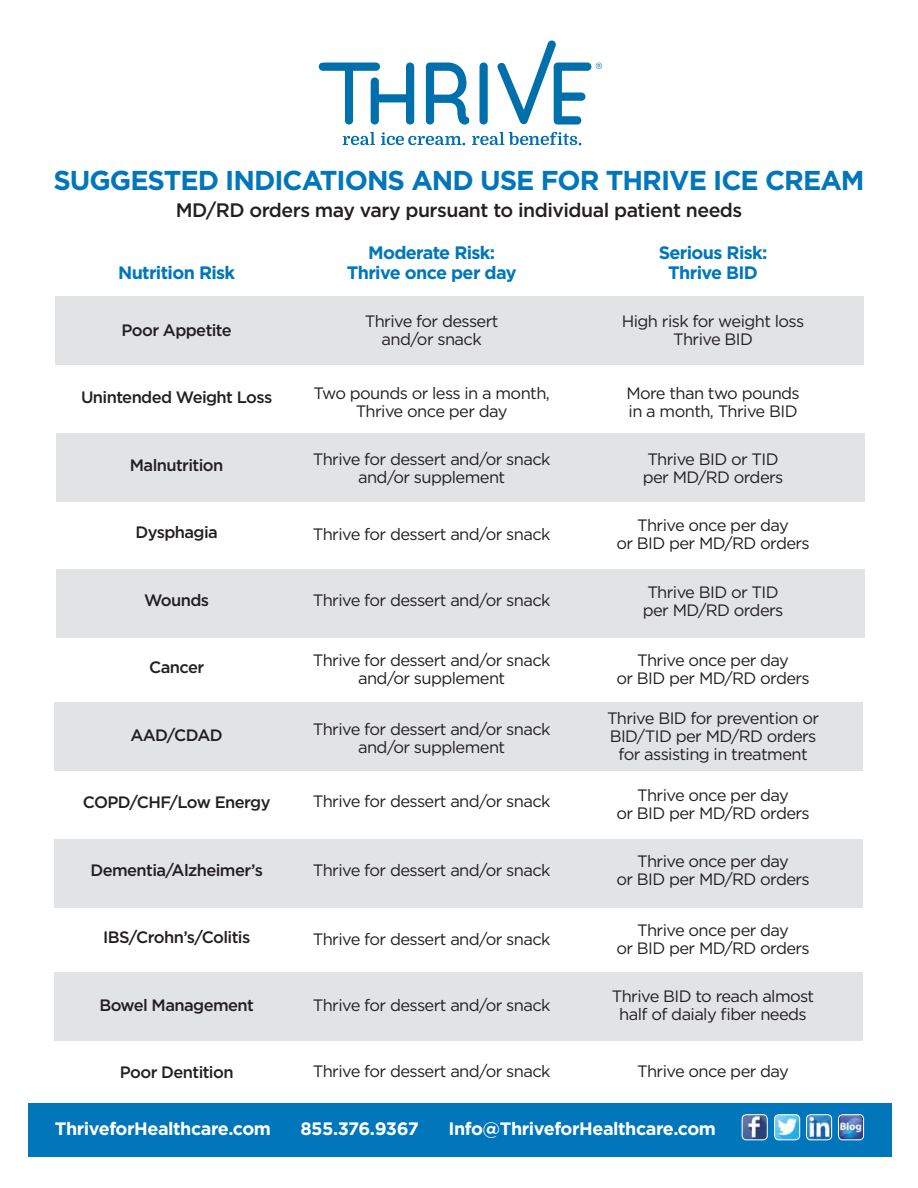
<style>
.page{position:relative;width:918px;height:1188px;background:#fff}
.page>*{position:absolute;margin:0;border:0;box-sizing:border-box;transform-origin:0 0}
.t1{font:700 27.3px "Gotham";letter-spacing:-.035em;color:#0176ba}
.t2{font:500 19.5px "Gotham";letter-spacing:-.025em;color:#231f20}
.t3{font:700 18px "Gotham";letter-spacing:-.025em;color:#fff}
.t4{font:700 18px/19.5px "Gotham";letter-spacing:-.035em;color:#0176ba;text-align:center}
.t5{font:16.5px/18px "Gotham";letter-spacing:-.035em;color:#231f20;text-align:center}
.t6{font:500 16.5px "Gotham";letter-spacing:-.035em;color:#231f20}
</style>
<div class="page">
<div style="left:54px;top:973px;width:808px;height:68px;background:#e2e3e4"></div>
<div style="left:54px;top:839px;width:808px;height:69px;background:#e2e3e4"></div>
<div style="left:55px;top:702px;width:808px;height:68px;background:#e2e3e4"></div>
<div style="left:56px;top:569px;width:809px;height:68px;background:#e2e3e4"></div>
<div style="left:56px;top:434px;width:809px;height:68px;background:#e2e3e4"></div>
<div style="left:28px;top:1103px;width:864px;height:54px;background:#0176ba"></div>
<img style="left:742px;top:1115px;width:25px;height:25px;border-radius:4px">
<div style="left:742px;top:1114px;width:26px;height:26px;border:1px solid #fff;border-radius:4px"></div>
<img style="left:775px;top:1115px;width:25px;height:25px;border-radius:4px">
<div style="left:774px;top:1114px;width:26px;height:26px;border:1px solid #fff;border-radius:4px"></div>
<img style="left:807px;top:1115px;width:25px;height:25px;border-radius:4px">
<div style="left:806px;top:1114px;width:26px;height:26px;border:1px solid #fff;border-radius:4px"></div>
<img style="left:838px;top:1115px;width:26px;height:25px;border-radius:4px">
<div style="left:838px;top:1114px;width:26px;height:26px;border:1px solid #fff;border-radius:4px"></div>
<div style="left:56px;top:296px;width:808px;height:69px;background:#e2e3e4"></div>
<svg style="left:343px;top:132px;width:32px;height:13px"></svg>
<svg style="left:381px;top:132px;width:84px;height:13px"></svg>
<svg style="left:319px;top:40px;width:283px;height:85px"></svg>
<svg style="left:472px;top:132px;width:109px;height:13px"></svg>
<h1 class="t1" style="left:53px;top:170px;width:813px">SUGGESTED INDICATIONS AND USE FOR THRIVE ICE CREAM</h1>
<p class="t2" style="left:176px;top:202px;width:568px">MD/RD orders may vary pursuant to individual patient needs</p>
<p class="t4" style="left:118px;top:264px;width:119px">Nutrition Risk</p>
<p class="t6" style="left:122px;top:323px;width:112px">Poor Appetite</p>
<p class="t6" style="left:81px;top:390px;width:193px">Unintended Weight Loss</p>
<p class="t6" style="left:130px;top:458px;width:95px">Malnutrition</p>
<p class="t6" style="left:136px;top:525px;width:84px">Dysphagia</p>
<p class="t6" style="left:144px;top:593px;width:66px">Wounds</p>
<p class="t6" style="left:149px;top:660px;width:57px">Cancer</p>
<p class="t6" style="left:131px;top:728px;width:94px">AAD/CDAD</p>
<p class="t6" style="left:83px;top:795px;width:189px">COPD/CHF/Low Energy</p>
<p class="t6" style="left:90px;top:863px;width:174px">Dementia/Alzheimer’s</p>
<p class="t6" style="left:103px;top:930px;width:149px">IBS/Crohn’s/Colitis</p>
<p class="t6" style="left:99px;top:998px;width:156px">Bowel Management</p>
<p class="t6" style="left:120px;top:1065px;width:115px">Poor Dentition</p>
<p class="t4" style="left:347px;top:245px;width:171px">Moderate Risk:<br>Thrive once per day</p>
<p class="t5" style="left:365px;top:313px;width:135px">Thrive for dessert and/or snack</p>
<p class="t5" style="left:313px;top:385px;width:238px">Two pounds or less in a month,<br>Thrive once per day</p>
<p class="t5" style="left:313px;top:451px;width:239px">Thrive for dessert and/or snack and/or supplement</p>
<p class="t5" style="left:313px;top:526px;width:239px">Thrive for dessert and/or snack</p>
<p class="t5" style="left:313px;top:592px;width:239px">Thrive for dessert and/or snack</p>
<p class="t5" style="left:313px;top:652px;width:239px">Thrive for dessert and/or snack and/or supplement</p>
<p class="t5" style="left:313px;top:721px;width:239px">Thrive for dessert and/or snack and/or supplement</p>
<p class="t5" style="left:313px;top:793px;width:239px">Thrive for dessert and/or snack</p>
<p class="t5" style="left:313px;top:862px;width:239px">Thrive for dessert and/or snack</p>
<p class="t5" style="left:313px;top:931px;width:239px">Thrive for dessert and/or snack</p>
<p class="t5" style="left:313px;top:997px;width:239px">Thrive for dessert and/or snack</p>
<p class="t5" style="left:313px;top:1063px;width:239px">Thrive for dessert and/or snack</p>
<p class="t4" style="left:659px;top:245px;width:110px">Serious Risk:<br>Thrive BID</p>
<p class="t5" style="left:622px;top:313px;width:184px">High risk for weight loss<br>Thrive BID</p>
<p class="t5" style="left:626px;top:385px;width:175px;text-align:left">More than two pounds in a month, Thrive BID</p>
<p class="t5" style="left:643px;top:451px;width:142px;text-align:left">Thrive BID or TID per MD/RD orders</p>
<p class="t5" style="left:616px;top:517px;width:195px">Thrive once per day<br>or BID per MD/RD orders</p>
<p class="t5" style="left:643px;top:585px;width:142px;text-align:left">Thrive BID or TID per MD/RD orders</p>
<p class="t5" style="left:616px;top:652px;width:195px">Thrive once per day<br>or BID per MD/RD orders</p>
<p class="t5" style="left:607px;top:711px;width:214px">Thrive BID for prevention or<br>BID/TID per MD/RD orders for assisting in treatment</p>
<p class="t5" style="left:616px;top:787px;width:195px">Thrive once per day<br>or BID per MD/RD orders</p>
<p class="t5" style="left:616px;top:853px;width:195px">Thrive once per day<br>or BID per MD/RD orders</p>
<p class="t5" style="left:616px;top:922px;width:195px">Thrive once per day<br>or BID per MD/RD orders</p>
<p class="t5" style="left:612px;top:988px;width:204px">Thrive BID to reach almost half of daialy fiber needs</p>
<p class="t5" style="left:637px;top:1063px;width:153px">Thrive once per day</p>
<p class="t3" style="left:55px;top:1121px;width:218px">ThriveforHealthcare.com</p>
<p class="t3" style="left:300px;top:1121px;width:120px">855.376.9367</p>
<p class="t3" style="left:448px;top:1121px;width:269px">Info@ThriveforHealthcare.com</p>
</div>
